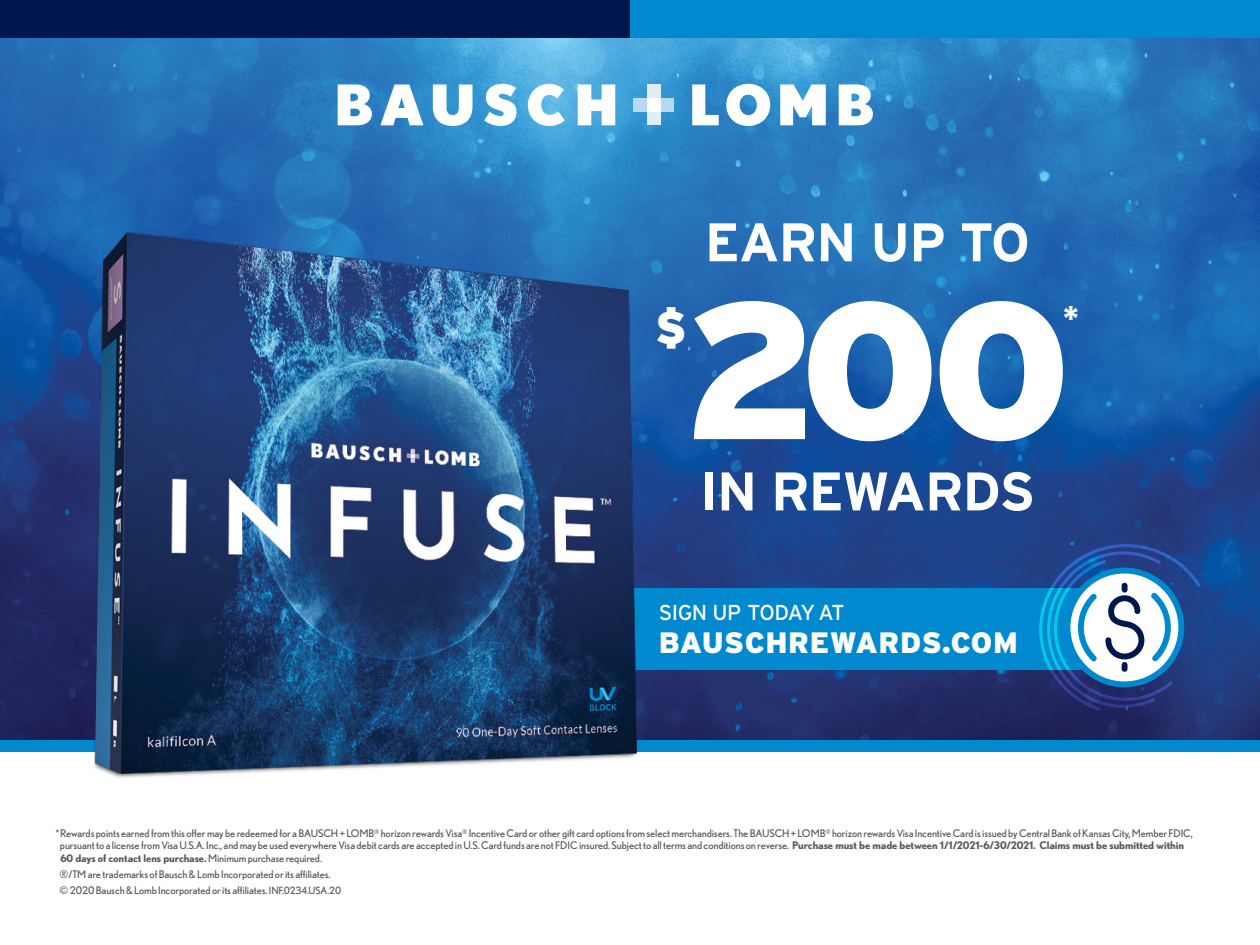
<style>
.page{position:relative;width:1260px;height:945px;background:#fff}
.page>*{position:absolute;margin:0;border:0;box-sizing:border-box;transform-origin:0 0}
.t1{font:900 194.25px "Interstate";color:#fff}
.t2{font:700 54.25px "Interstate";letter-spacing:-.02em;color:#fff}
.t3{font:900 46.2px "Interstate";color:#fff}
.t4{font:900 29.4px "Interstate";letter-spacing:.015em;color:#fff}
.t5{font:900 28.53px "Interstate";color:#fff}
.t6{font:21.53px "Interstate";letter-spacing:-.02em;color:#fff}
.t7{font:10.5px/12.2px "Nobel";letter-spacing:-.01em;color:#58595b}
.s1{font-weight:700}
.s2{font-size:10.15px}
</style>
<div class="page">
<img style="left:0;top:38px;width:1260px;height:702px">
<div style="left:0;top:0;width:630px;height:38px;background:#00174d"></div>
<div style="left:630px;top:0;width:630px;height:38px;background:#0089ce"></div>
<svg style="left:338px;top:84px;width:34px;height:41px"></svg>
<svg style="left:380px;top:84px;width:43px;height:41px"></svg>
<svg style="left:433px;top:84px;width:39px;height:42px"></svg>
<svg style="left:484px;top:84px;width:32px;height:42px"></svg>
<svg style="left:528px;top:84px;width:37px;height:42px"></svg>
<svg style="left:578px;top:84px;width:37px;height:41px"></svg>
<svg style="left:692px;top:84px;width:27px;height:41px"></svg>
<svg style="left:726px;top:84px;width:44px;height:42px"></svg>
<svg style="left:780px;top:84px;width:46px;height:41px"></svg>
<svg style="left:839px;top:84px;width:34px;height:41px"></svg>
<div style="left:647px;top:98px;width:13px;height:14px;background:#fff"></div>
<div style="left:647px;top:84px;width:13px;height:14px;background:#dfeff8"></div>
<div style="left:647px;top:112px;width:13px;height:13px;background:#dfeef7"></div>
<div style="left:633px;top:98px;width:14px;height:14px;background:#b7dbef"></div>
<div style="left:660px;top:98px;width:14px;height:14px;background:#b5d8ee"></div>
<div style="left:0;top:740px;width:1260px;height:12px;background:#0089ce"></div>
<div style="left:574px;top:588px;width:571px;height:81px;background:#0089ce"></div>
<img style="left:92px;top:232px;width:548px;height:546px">
<svg style="left:1038px;top:543px;width:164px;height:169px"></svg>
<h2 class="t2" style="left:705px;top:212px;width:327px">EARN UP TO</h2>
<h3 class="t3" style="left:656px;top:301px;width:32px">$</h3>
<h1 class="t1" style="left:684px;top:260px;width:389px">200</h1>
<h3 class="t5" style="left:1063px;top:300px;width:17px">*</h3>
<h2 class="t2" style="left:699px;top:461px;width:337px">IN REWARDS</h2>
<h3 class="t6" style="left:659px;top:600px;width:187px">SIGN UP TODAY AT</h3>
<h3 class="t4" style="left:659px;top:626px;width:361px">BAUSCHREWARDS.COM</h3>
<p class="t7" style="left:60px;top:827px;width:1134px;text-indent:-5px">*Rewards points earned fromthis offermay be redeemed for aBAUSCH+ LOMB<sup>®</sup> horizon rewardsVisa<sup>®</sup> IncentiveCard or other gift card optionsfromselectmerchandisers. TheBAUSCH+ LOMB<sup>®</sup> horizon rewardsVisa IncentiveCard isissued byCentralBank ofKansasCity,Member FDIC, pursuantto a license fromVisaU.S.A. Inc., andmay be used everywhereVisa debit cards are accepted inU.S.Card funds are not FDICinsured.Subjectto allterms and conditions on reverse. <span class="s1">Purchase must be made between 1/1/2021-6/30/2021. Claims must be submitted within<br>60 days of contact lens purchase.</span>Minimumpurchase required.</p>
<p class="t7" style="left:60px;top:866px;width:283px;line-height:16.3px">®/TMare trademarks ofBausch&amp;Lomb Incorporated orits affiliates. ©2020Bausch&amp;Lomb Incorporated orits affiliates. <span class="s2">INF.0234.USA.20</span></p>
</div>
